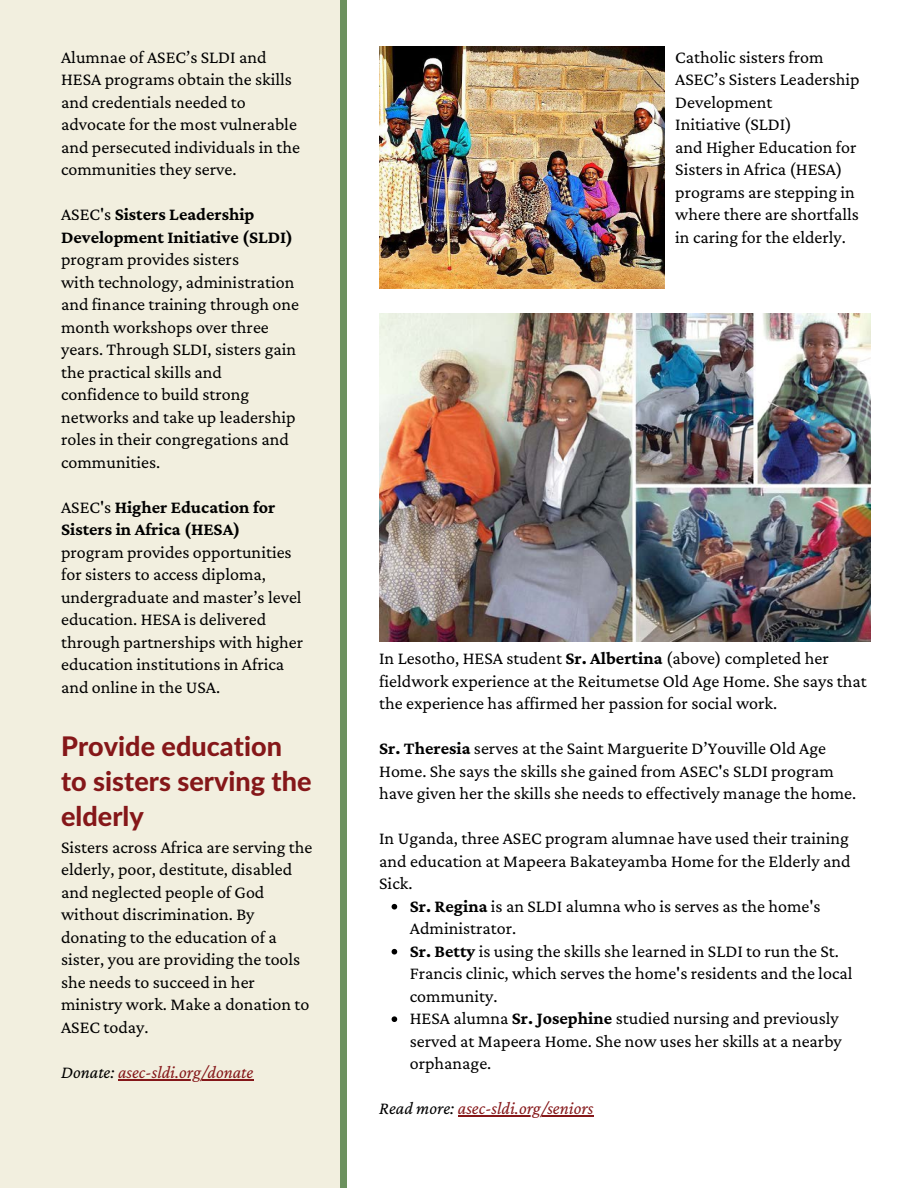
<style>
.page{position:relative;width:918px;height:1188px;background:#fff}
.page>*{position:absolute;margin:0;border:0;box-sizing:border-box;transform-origin:0 0}
.t1{font:800 27px/34.8px "Lato Latin";color:#851719}
.t2{font:18px/22.5px "Crimson Pro";color:#000}
.t3{font:700 18px/22.5px "Crimson Pro";color:#000}
.t4{font:italic 18px "Crimson Pro";color:#851719}
.s1{font-weight:400}
.s2{color:#000}
.s3{font-weight:700}
</style>
<div class="page">
<div style="left:0;top:0;width:346px;height:1188px;background:#f2efdf"></div>
<div style="left:341px;top:0;width:6px;height:1188px;background:#6c915e"></div>
<svg style="left:392px;top:904px;width:5px;height:6px"></svg>
<svg style="left:392px;top:949px;width:5px;height:6px"></svg>
<svg style="left:392px;top:1016px;width:5px;height:6px"></svg>
<hr style="left:458px;top:1115px;width:136px;height:2px;background:#851719">
<img style="left:379px;top:314px;width:492px;height:327px">
<img style="left:379px;top:47px;width:286px;height:242px">
<hr style="left:118px;top:1079px;width:136px;height:1px;background:#851719">
<p class="t2" style="left:61px;top:45px;width:240px">Alumnae of ASEC’s SLDI and<br>HESA programs obtain the skills and credentials needed to advocate for the most vulnerable and persecuted individuals in the communities they serve.</p>
<p class="t3" style="left:61px;top:203px;width:234px"><span class="s1">ASEC's</span> Sisters Leadership<br>Development Initiative (SLDI)</p>
<p class="t2" style="left:61px;top:248px;width:239px">program provides sisters<br>with technology, administration and finance training through one month workshops over three years. Through SLDI, sisters gain the practical skills and confidence to build strong networks and take up leadership roles in their congregations and communities.</p>
<p class="t3" style="left:61px;top:495px;width:216px"><span class="s1">ASEC's</span> Higher Education for<br>Sisters in Africa (HESA)</p>
<p class="t2" style="left:61px;top:540px;width:244px">program provides opportunities for sisters to access diploma, undergraduate and master’s level education. HESA is delivered through partnerships with higher education institutions in Africa and online in the USA.</p>
<h1 class="t1" style="left:61px;top:731px;width:252px">Provide education to sisters serving the elderly</h1>
<p class="t2" style="left:61px;top:836px;width:253px">Sisters across Africa are serving the elderly, poor, destitute, disabled and neglected people of God without discrimination. By donating to the education of a sister, you are providing the tools she needs to succeed in her ministry work. Make a donation to<br>ASEC today.</p>
<p class="t4" style="left:61px;top:1062px;width:194px"><span class="s2">Donate:</span> asec-sldi.org/donate</p>
<p class="t2" style="left:675px;top:45px;width:186px">Catholic sisters from<br>ASEC’s Sisters Leadership<br>Development<br>Initiative (SLDI)<br>and Higher Education for<br>Sisters in Africa (HESA) programs are stepping in where there are shortfalls in caring for the elderly.</p>
<p class="t2" style="left:379px;top:647px;width:489px">In Lesotho, HESA student <span class="s3">Sr. Albertina</span> (above) completed her fieldwork experience at the Reitumetse Old Age Home. She says that the experience has affirmed her passion for social work.</p>
<p class="t2" style="left:379px;top:737px;width:478px"><span class="s3">Sr. Theresia</span> serves at the Saint Marguerite D’Youville Old Age<br>Home. She says the skills she gained from ASEC's SLDI program have given her the skills she needs to effectively manage the home.</p>
<p class="t2" style="left:379px;top:827px;width:473px;text-align:justify">In Uganda, three ASEC program alumnae have used their training and education at Mapeera Bakateyamba Home for the Elderly and Sick.</p>
<p class="t2" style="left:410px;top:894px;width:444px"><span class="s3">Sr. Regina</span> is an SLDI alumna who is serves as the home's Administrator.<br><span class="s3">Sr. Betty</span> is using the skills she learned in SLDI to run the St.<br>Francis clinic, which serves the home's residents and the local community.<br>HESA alumna <span class="s3">Sr. Josephine</span> studied nursing and previously served at Mapeera Home. She now uses her skills at a nearby orphanage.</p>
<p class="t4" style="left:379px;top:1098px;width:216px"><span class="s2">Read more:</span> asec-sldi.org/seniors</p>
</div>
